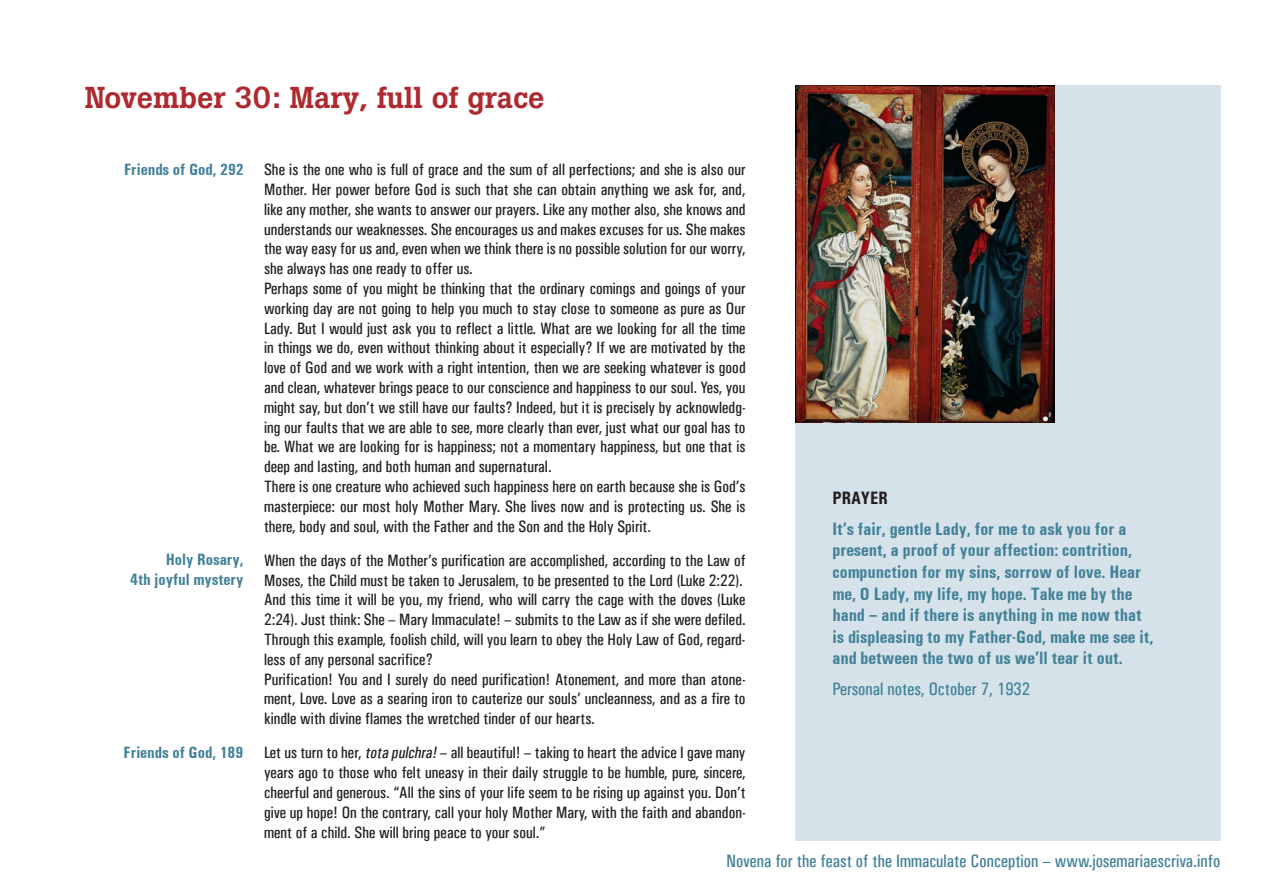
<style>
.page{position:relative;width:1263px;height:893px;background:#fff}
.page>*{position:absolute;margin:0;border:0;box-sizing:border-box;transform-origin:0 0}
.t1{font:500 30px "Boton";color:#ae2a30}
.t2{font:700 condensed 18px/21.6px "Univers";color:#428198}
.t3{font:18px "Univers Condensed";color:#428198}
.t4{font:700 condensed 18px "Univers";color:#231f20}
.t5{font:16.5px/19.8px "Univers Condensed";color:#231f20}
.t6{font:700 condensed 16.5px/19.8px "Univers";color:#428198;text-align:right}
.s1{font-style:italic}
</style>
<div class="page">
<div style="left:795px;top:85px;width:425px;height:756px;background:#d5e2e9"></div>
<img style="left:796px;top:85px;width:258px;height:337px">
<h1 class="t1" style="left:85px;top:79px;width:461px">November 30: Mary, full of grace</h1>
<p class="t6" style="left:124px;top:160px;width:121px">Friends of God, 292</p>
<p class="t6" style="left:130px;top:550px;width:115px">Holy Rosary,<br>4th joyful mystery</p>
<p class="t6" style="left:124px;top:742px;width:121px">Friends of God, 189</p>
<p class="t5" style="left:264px;top:160px;width:483px">She is the one who is full of grace and the sum of all perfections; and she is also our Mother. Her power before God is such that she can obtain anything we ask for, and, like any mother, she wants to answer our prayers. Like any mother also, she knows and understands our weaknesses. She encourages us and makes excuses for us. She makes the way easy for us and, even when we think there is no possible solution for our worry, she always has one ready to offer us.<br>Perhaps some of you might be thinking that the ordinary comings and goings of your working day are not going to help you much to stay close to someone as pure as Our Lady. But I would just ask you to reflect a little. What are we looking for all the time in things we do, even without thinking about it especially? If we are motivated by the love of God and we work with a right intention, then we are seeking whatever is good and clean, whatever brings peace to our conscience and happiness to our soul. Yes, you might say, but don’t we still have our faults? Indeed, but it is precisely by acknowledg&shy;ing our faults that we are able to see, more clearly than ever, just what our goal has to be. What we are looking for is happiness; not a momentary happiness, but one that is deep and lasting, and both human and supernatural.<br>There is one creature who achieved such happiness here on earth because she is God’s masterpiece: our most holy Mother Mary. She lives now and is protecting us. She is there, body and soul, with the Father and the Son and the Holy Spirit.</p>
<p class="t5" style="left:264px;top:550px;width:483px">When the days of the Mother’s purification are accomplished, according to the Law of Moses, the Child must be taken to Jerusalem, to be presented to the Lord (Luke 2:22).<br>And this time it will be you, my friend, who will carry the cage with the doves (Luke 2:24). Just think: She – Mary Immaculate! – submits to the Law as if she were defiled.<br>Through this example, foolish child, will you learn to obey the Holy Law of God, regard&shy;less of any personal sacrifice?<br>Purification! You and I surely do need purification! Atonement, and more than atone&shy;ment, Love. Love as a searing iron to cauterize our souls’ uncleanness, and as a fire to kindle with divine flames the wretched tinder of our hearts.</p>
<p class="t5" style="left:264px;top:743px;width:483px;text-align:justify">Let us turn to her, <span class="s1">tota pulchra!</span>– all beautiful! – taking to heart the advice I gave many years ago to those who felt uneasy in their daily struggle to be humble, pure, sincere, cheerful and generous. “All the sins of your life seem to be rising up against you. Don’t give up hope! On the contrary, call your holy Mother Mary, with the faith and abandon&shy;ment of a child. She will bring peace to your soul.”</p>
<p class="t4" style="left:832px;top:487px;width:57px">PRAYER</p>
<p class="t2" style="left:832px;top:518px;width:323px">It’s fair, gentle Lady, for me to ask you for a present, a proof of your affection: contrition, compunction for my sins, sorrow of love. Hear me, O Lady, my life, my hope. Take me by the hand – and if there is anything in me now that is displeasing to my Father-God, make me see it, and between the two of us we’ll tear it out.</p>
<p class="t3" style="left:832px;top:678px;width:199px">Personal notes, October 7, 1932</p>
<p class="t3" style="left:726px;top:850px;width:495px">Novena for the feast of the Immaculate Conception – www.josemariaescriva.info</p>
</div>
